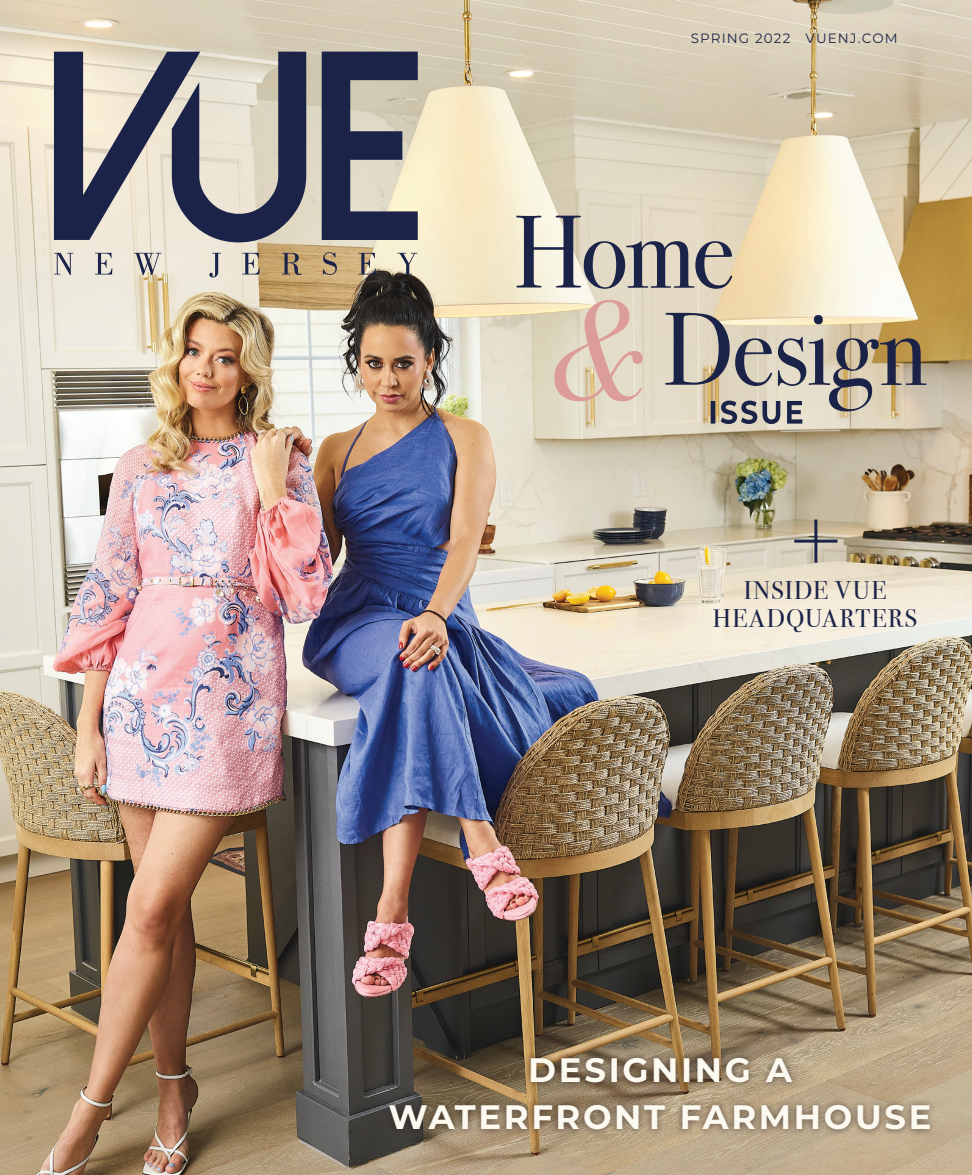
<style>
.page{position:relative;width:972px;height:1175px;background:#fff}
.page>*{position:absolute;margin:0;border:0;box-sizing:border-box;transform-origin:0 0}
.t1{font:700 33.9px/46.8px "Montserrat";letter-spacing:.08em;color:#fcf9f0;text-align:center}
.t2{font:25.5px/27.5px "Bodoni Svty Two ITCTT";letter-spacing:.055em;color:#1c2349;text-align:center}
.t3{font:13.5px "Montserrat";letter-spacing:.085em;color:#1c2349}
</style>
<div class="page">
<img style="left:0;top:0;width:972px;height:1174px">
<svg style="left:554px;top:300px;width:89px;height:101px;background:#e1c9b8"></svg>
<svg style="left:516px;top:216px;width:216px;height:73px;background:#b3aea8"></svg>
<svg style="left:665px;top:313px;width:262px;height:111px;background:#b5ac9c"></svg>
<div style="left:382px;top:1050px;width:555px;height:87px;background:#211517;opacity:.63"></div>
<svg style="left:322px;top:52px;width:96px;height:188px;background:#6a6b79"></svg>
<svg style="left:54px;top:52px;width:252px;height:190px;background:#8f8d94"></svg>
<svg style="left:54px;top:253px;width:19px;height:22px"></svg>
<svg style="left:95px;top:253px;width:17px;height:21px"></svg>
<svg style="left:134px;top:253px;width:28px;height:22px"></svg>
<svg style="left:209px;top:253px;width:12px;height:24px"></svg>
<svg style="left:242px;top:253px;width:18px;height:21px"></svg>
<svg style="left:282px;top:253px;width:20px;height:22px"></svg>
<svg style="left:323px;top:252px;width:14px;height:23px"></svg>
<svg style="left:358px;top:253px;width:18px;height:21px"></svg>
<svg style="left:397px;top:253px;width:21px;height:21px"></svg>
<hr style="left:794px;top:539px;width:44px;height:3px;background:#1c2349">
<hr style="left:814px;top:519px;width:3px;height:44px;background:#1c2349">
<p class="t3" style="left:691px;top:29px;width:209px">SPRING 2022 VUENJ.COM</p>
<p class="t2" style="left:713px;top:574px;width:206px">INSIDE VUE<br>HEADQUARTERS</p>
<p class="t1" style="left:389px;top:1045px;width:544px">DESIGNING A<br>WATERFRONT FARMHOUSE</p>
</div>
